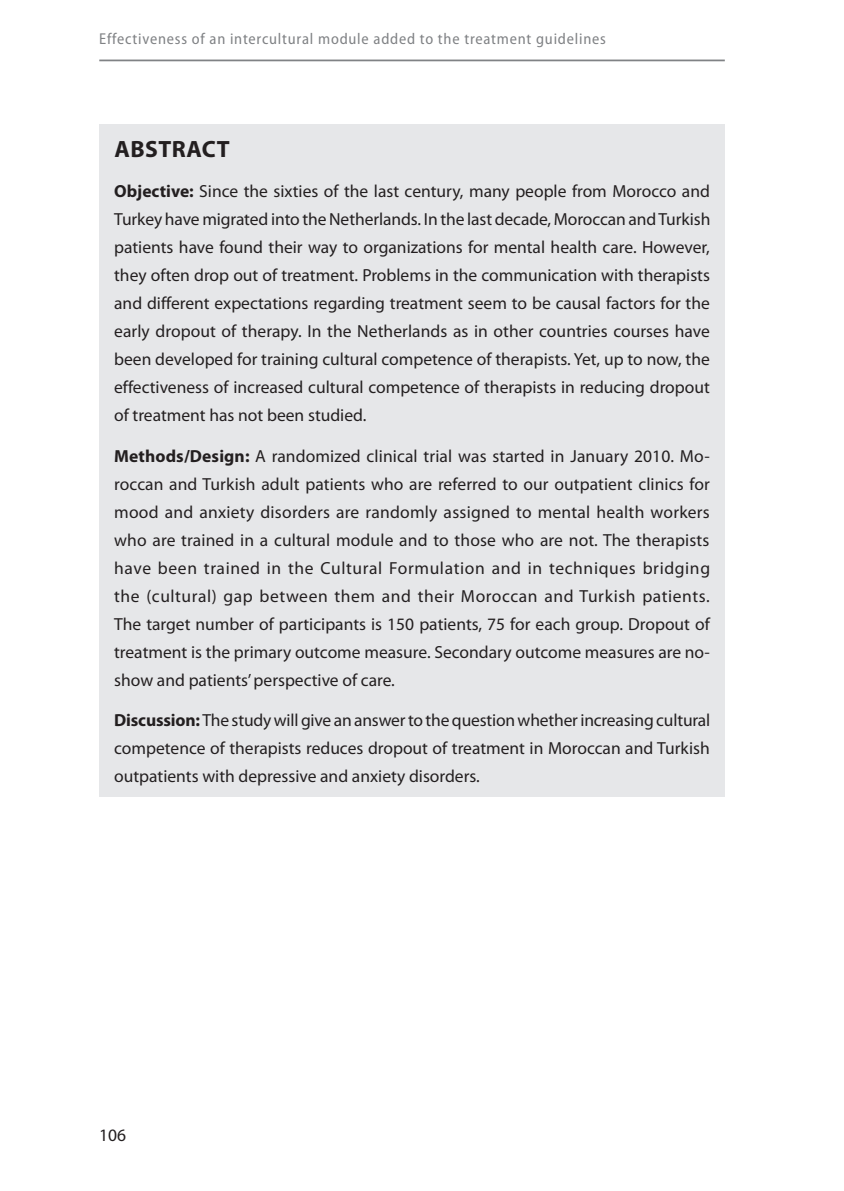
<style>
.page{position:relative;width:844px;height:1191px;background:#fff}
.page>*{position:absolute;margin:0;border:0;box-sizing:border-box;transform-origin:0 0}
.t1{font:700 23.62px "Myriad Pro";letter-spacing:.02em;color:#231f20}
.t2{font:17.5px/28px "Myriad Pro";color:#231f20;text-align:justify}
.t3{font:17.5px "Myriad Pro";color:#231f20}
.t4{font:semi-condensed 15.75px "Myriad Pro";letter-spacing:.05em;color:#808285}
.s1{font-weight:700}
</style>
<div class="page">
<hr style="left:99px;top:60px;width:625px;height:1px;background:#808285">
<div style="left:99px;top:124px;width:625px;height:673px;background:#e6e7e9"></div>
<p class="t4" style="left:99px;top:30px;width:508px">Effectiveness of an intercultural module added to the treatment guidelines</p>
<h1 class="t1" style="left:114px;top:133px;width:117px">Abstract</h1>
<p class="t2" style="left:114px;top:177px;width:597px"><span class="s1">Objective:</span> Since the sixties of the last century, many people from Morocco and Turkey have migrated into the Netherlands. In the last decade, Moroccan and Turkish patients have found their way to organizations for mental health care. However, they often drop out of treatment. Problems in the communication with therapists and different expectations regarding treatment seem to be causal factors for the early dropout of therapy. In the Netherlands as in other countries courses have been developed for training cultural competence of therapists. Yet, up to now, the effectiveness of increased cultural competence of therapists in reducing dropout of treatment has not been studied.</p>
<p class="t2" style="left:114px;top:441px;width:597px"><span class="s1">Methods/Design:</span> A randomized clinical trial was started in January 2010. Mo&shy;roccan and Turkish adult patients who are referred to our outpatient clinics for mood and anxiety disorders are randomly assigned to mental health workers who are trained in a cultural module and to those who are not. The therapists have been trained in the Cultural Formulation and in techniques bridging the (cultural) gap between them and their Moroccan and Turkish patients.<br>The target number of participants is 150 patients, 75 for each group. Dropout of treatment is the primary outcome measure. Secondary outcome measures are no&shy;show and patients’ perspective of care.</p>
<p class="t2" style="left:114px;top:706px;width:597px"><span class="s1">Discussion:</span> The study will give an answer to the question whether increasing cultural competence of therapists reduces dropout of treatment in Moroccan and Turkish outpatients with depressive and anxiety disorders.</p>
<p class="t3" style="left:99px;top:1124px;width:28px">106</p>
</div>
